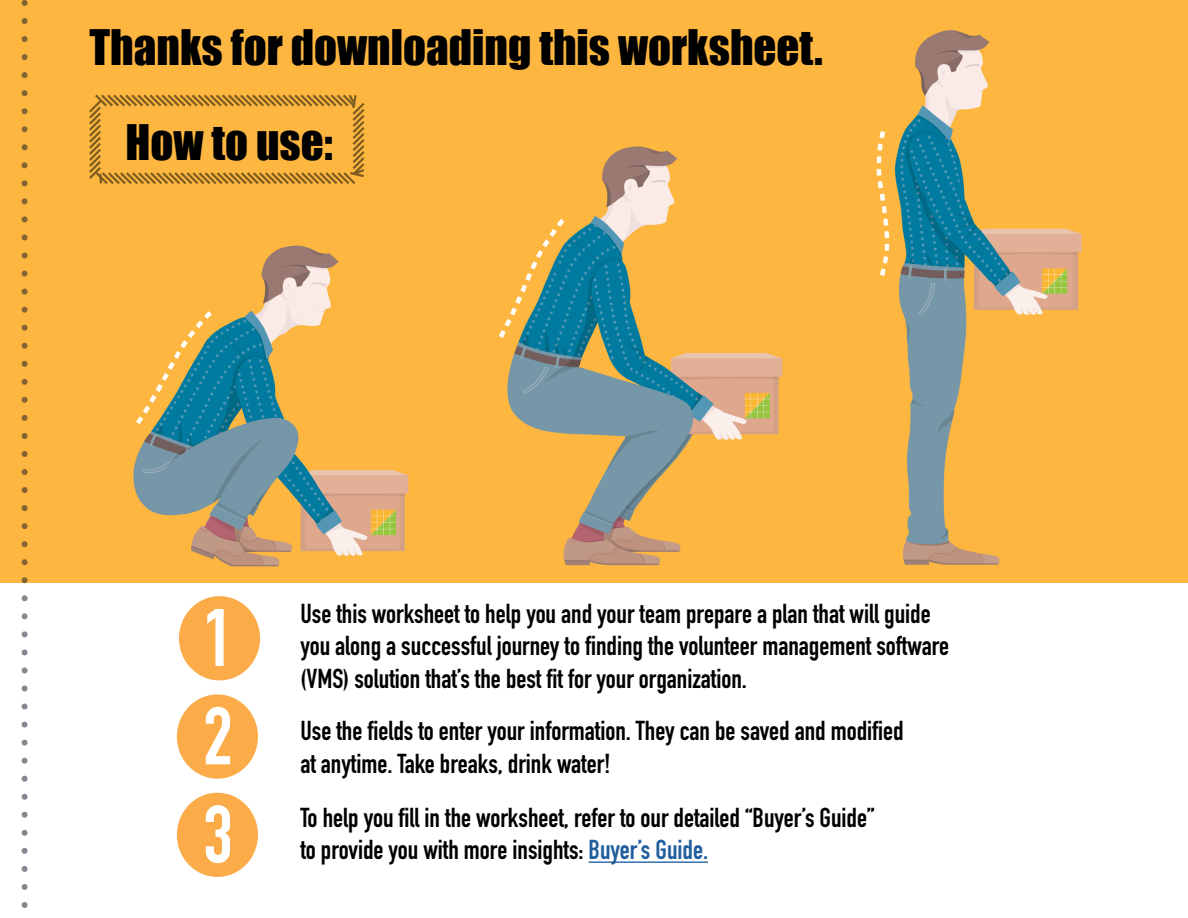
<style>
.page{position:relative;width:1188px;height:918px;background:#fff}
.page>*{position:absolute;margin:0;border:0;box-sizing:border-box;transform-origin:0 0}
.t1{font:700 80.1px/98.2px "DIN Condensed";color:#fff;text-align:justify}
.t2{font:45px/95.7px "Impact";color:#000}
.t3{font:700 27px/32.4px "DIN Condensed";color:#000}
.s1{color:#215e9e}
</style>
<div class="page">
<img style="left:0;top:0;width:1188px;height:582px">
<svg style="left:87px;top:92px;width:280px;height:94px;background:#ebaa3b"></svg>
<hr style="left:589px;top:861px;width:119px;height:2px;background:#215e9e">
<svg style="left:22px;top:0;width:6px;height:908px"></svg>
<div style="left:179px;top:596px;width:81px;height:84px;background:#fbac49;border-radius:50%"></div>
<div style="left:177px;top:694px;width:81px;height:85px;background:#fbac49;border-radius:50%"></div>
<div style="left:177px;top:793px;width:81px;height:84px;background:#fbac49;border-radius:50%"></div>
<h2 class="t2" style="left:126px;top:-2px;width:699px;text-indent:-36px">Thanks for downloading this worksheet.<br>How to use:</h2>
<h1 class="t1" style="left:203px;top:588px;width:31px">1<br>2<br>3</h1>
<p class="t3" style="left:300px;top:597px;width:650px">Use this worksheet to help you and your team prepare a plan that will guide you along a successful journey to finding the volunteer management software (VMS) solution that’s the best fit for your organization.</p>
<p class="t3" style="left:300px;top:714px;width:605px">Use the fields to enter your information. They can be saved and modified at anytime. Take breaks, drink water!</p>
<p class="t3" style="left:300px;top:801px;width:576px">To help you fill in the worksheet, refer to our detailed “Buyer’s Guide” to provide you with more insights: <span class="s1">Buyer’s Guide.</span></p>
</div>
